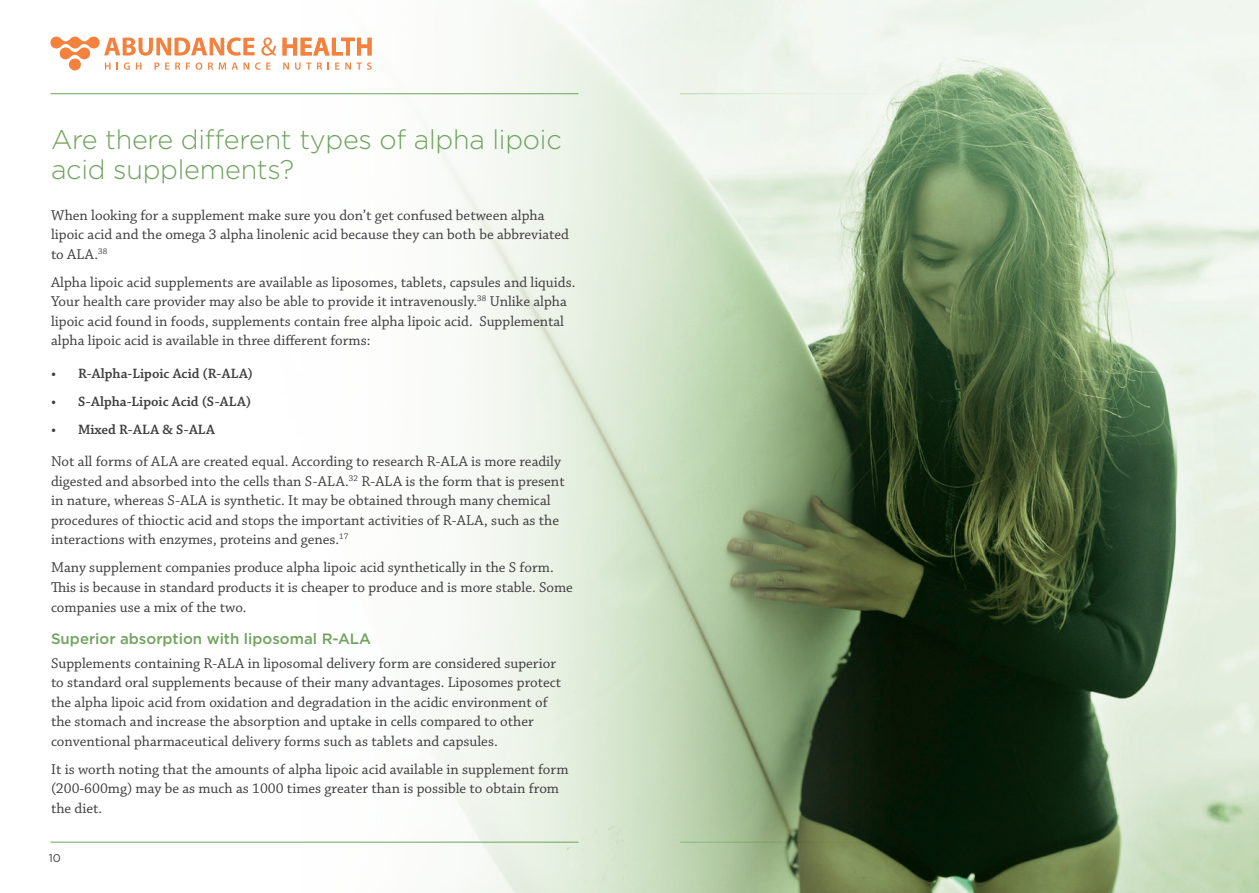
<style>
.page{position:relative;width:1259px;height:893px;background:#fff}
.page>*{position:absolute;margin:0;border:0;box-sizing:border-box;transform-origin:0 0}
.t1{font:300 27px/30px "Gotham";letter-spacing:-.01em;color:#6fa35d}
.t2{font:15px/19.5px "Chaparral Pro";color:#3e3e3f}
.t3{font:500 15px "Gotham";color:#6fa35d}
.t4{font:600 14.25px "Chaparral Pro";letter-spacing:.005em;color:#3e3e3f}
.t5{font:11.25px "Gotham";color:#3e3e3f}
</style>
<div class="page">
<img style="left:232px;top:0;width:1027px;height:893px">
<svg style="left:282px;top:38px;width:89px;height:17px"></svg>
<svg style="left:50px;top:37px;width:226px;height:33px"></svg>
<svg style="left:283px;top:63px;width:6px;height:7px"></svg>
<svg style="left:295px;top:63px;width:16px;height:7px"></svg>
<svg style="left:317px;top:62px;width:5px;height:8px"></svg>
<svg style="left:335px;top:63px;width:4px;height:7px"></svg>
<svg style="left:345px;top:62px;width:26px;height:8px"></svg>
<hr style="left:50px;top:93px;width:528px;height:1px;background:#6fa35d">
<hr style="left:50px;top:842px;width:528px;height:1px;background:#6fa35d">
<h1 class="t1" style="left:51px;top:124px;width:512px">Are there different types of alpha lipoic acid supplements?</h1>
<p class="t2" style="left:51px;top:206px;width:519px">When looking for a supplement make sure you don’t get confused between alpha lipoic acid and the omega 3 alpha linolenic acid because they can both be abbreviated to ALA.<sup>38</sup></p>
<p class="t2" style="left:51px;top:273px;width:526px">Alpha lipoic acid supplements are available as liposomes, tablets, capsules and liquids.<br>Your health care provider may also be able to provide it intravenously.<sup>38</sup> Unlike alpha lipoic acid found in foods, supplements contain free alpha lipoic acid. Supplemental alpha lipoic acid is available in three different forms:</p>
<p class="t4" style="left:51px;top:365px;width:203px">• R-Alpha-Lipoic Acid (R-ALA)</p>
<p class="t4" style="left:51px;top:393px;width:202px">• S-Alpha-Lipoic Acid (S-ALA)</p>
<p class="t4" style="left:51px;top:421px;width:166px">• Mixed R-ALA &amp; S-ALA</p>
<p class="t2" style="left:51px;top:453px;width:515px">Not all forms of ALA are created equal. According to research R-ALA is more readily digested and absorbed into the cells than S-ALA.<sup>32</sup> R-ALA is the form that is present in nature, whereas S-ALA is synthetic. It may be obtained through many chemical procedures of thioctic acid and stops the important activities of R-ALA, such as the interactions with enzymes, proteins and genes.<sup>17</sup></p>
<p class="t2" style="left:51px;top:559px;width:523px">Many supplement companies produce alpha lipoic acid synthetically in the S form.<br>This is because in standard products it is cheaper to produce and is more stable. Some companies use a mix of the two.</p>
<p class="t3" style="left:51px;top:629px;width:321px">Superior absorption with liposomal R-ALA</p>
<p class="t2" style="left:51px;top:654px;width:512px">Supplements containing R-ALA in liposomal delivery form are considered superior to standard oral supplements because of their many advantages. Liposomes protect the alpha lipoic acid from oxidation and degradation in the acidic environment of the stomach and increase the absorption and uptake in cells compared to other conventional pharmaceutical delivery forms such as tablets and capsules.</p>
<p class="t2" style="left:51px;top:760px;width:519px">It is worth noting that the amounts of alpha lipoic acid available in supplement form (200-600mg) may be as much as 1000 times greater than is possible to obtain from the diet.</p>
<p class="t5" style="left:49px;top:850px;width:13px">10</p>
</div>
